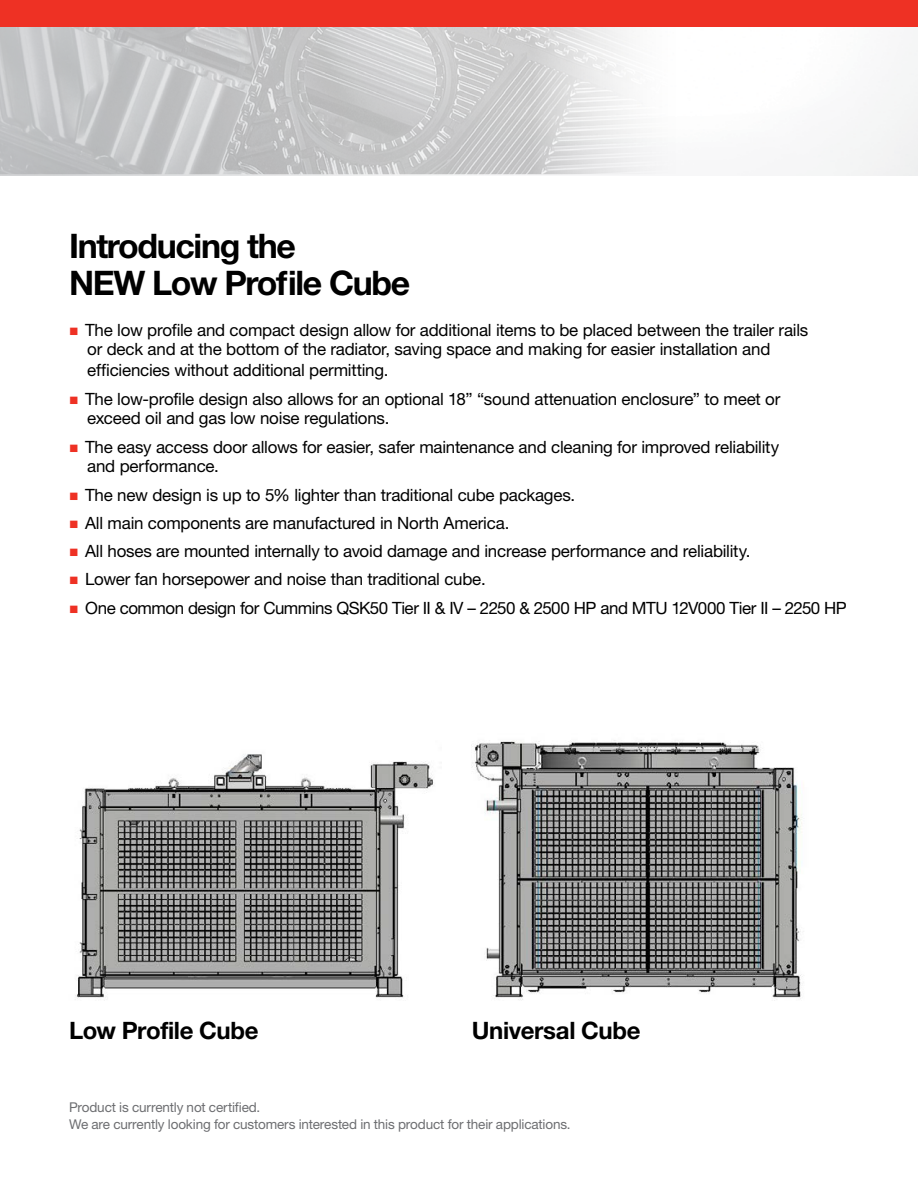
<style>
.page{position:relative;width:918px;height:1188px;background:#fff}
.page>*{position:absolute;margin:0;border:0;box-sizing:border-box;transform-origin:0 0}
.t1{font:700 33.9px/36.8px "Helvetica Neue LT Std";letter-spacing:-.04em;color:#000}
.t2{font:700 24px "Helvetica Neue LT Std";letter-spacing:-.015em;color:#000}
.t3{font:16.95px/28.2px "Helvetica Neue LT Std";letter-spacing:-.015em;color:#000}
.t4{font:13.5px/16.5px "Helvetica Neue LT Std";letter-spacing:-.01em;color:#6d6e71}
</style>
<div class="page">
<img style="left:75px;top:754px;width:359px;height:246px">
<img style="left:471px;top:740px;width:331px;height:261px">
<img style="left:0;top:27px;width:918px;height:148px">
<div style="left:0;top:0;width:918px;height:27px;background:#ee3124"></div>
<h1 class="t1" style="left:69px;top:227px;width:343px">Introducing the<br>NEW Low Profile Cube</h1>
<p class="t3" style="left:85px;top:319px;width:725px;line-height:20.4px">The low profile and compact design allow for additional items to be placed between the trailer rails or deck and at the bottom of the radiator, saving space and making for easier installation and efficiencies without additional permitting.</p>
<p class="t3" style="left:85px;top:389px;width:697px;line-height:19.8px">The low-profile design also allows for an optional 18” “sound attenuation enclosure” to meet or exceed oil and gas low noise regulations.</p>
<p class="t3" style="left:85px;top:437px;width:696px;line-height:19.8px">The easy access door allows for easier, safer maintenance and cleaning for improved reliability and performance.</p>
<p class="t3" style="left:85px;top:480px;width:763px">The new design is up to 5% lighter than traditional cube packages.<br>All main components are manufactured in North America.<br>All hoses are mounted internally to avoid damage and increase performance and reliability.<br>Lower fan horsepower and noise than traditional cube.<br>One common design for Cummins QSK50 Tier II &amp; IV – 2250 &amp; 2500 HP and MTU 12V000 Tier II – 2250 HP</p>
<h2 class="t2" style="left:69px;top:1016px;width:191px">Low Profile Cube</h2>
<h2 class="t2" style="left:472px;top:1016px;width:170px">Universal Cube</h2>
<p class="t4" style="left:69px;top:1099px;width:503px">Product is currently not certified.<br>We are currently looking for customers interested in this product for their applications.</p>
</div>
